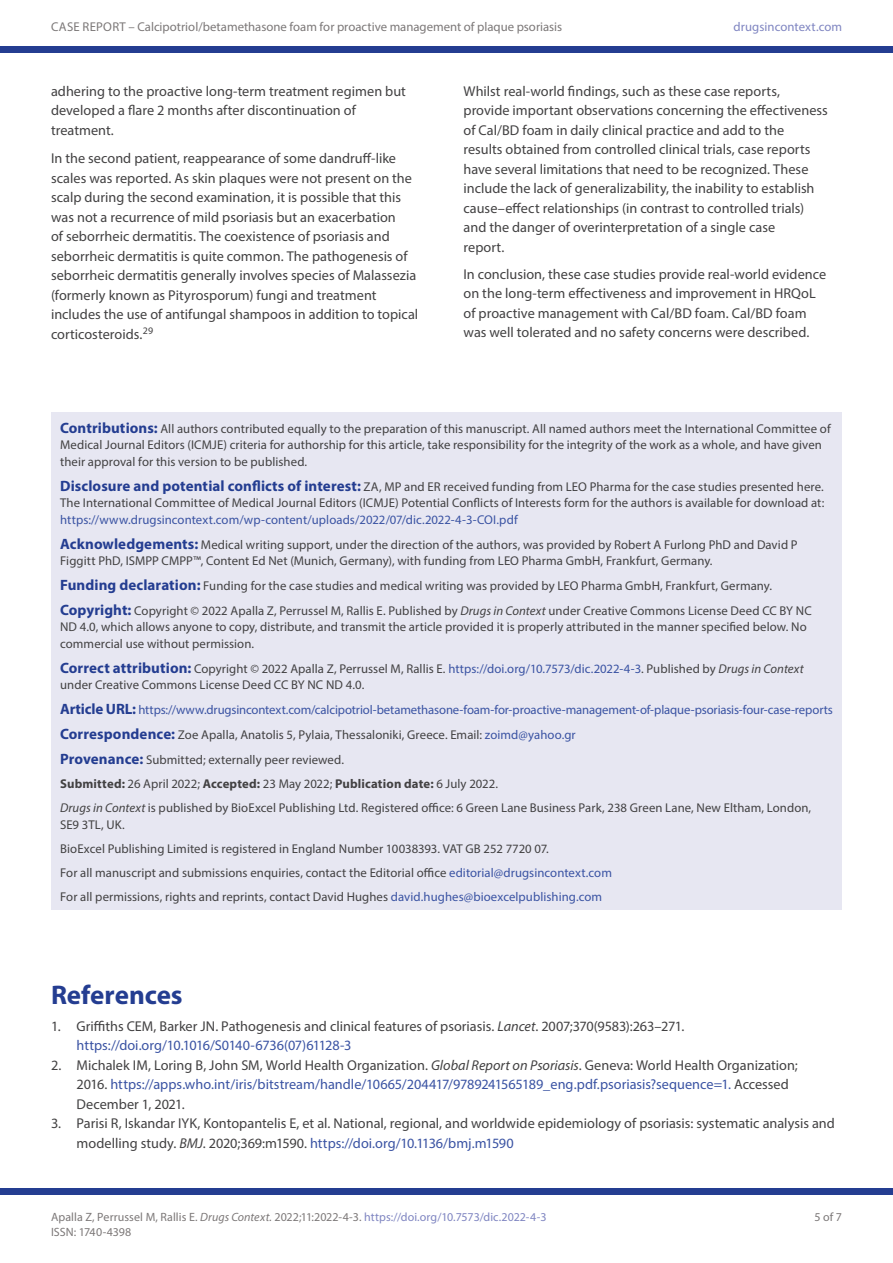
<style>
.page{position:relative;width:893px;height:1263px;background:#fff}
.page>*{position:absolute;margin:0;border:0;box-sizing:border-box;transform-origin:0 0}
.t1{font:700 27px "Myriad Pro";letter-spacing:-.005em;color:#243d91}
.TXT_S{font:14.25px/19.5px "Myriad Pro";color:#424142}
.SIDE_HEAD{font:12.75px/16.5px "Myriad Pro";letter-spacing:.005em;color:#424142}
.SIDE_TXT{font:12.75px/16.5px "Myriad Pro";letter-spacing:.005em;color:#424142}
.SIDE_HEAD-2{font:12.75px "Myriad Pro";letter-spacing:-.01em;color:#3a53a3}
.t2{font:12.75px "Myriad Pro";color:#7c7878}
.SIDE_TXT-2{font:700 12.75px "Myriad Pro";letter-spacing:.01em;color:#424142}
.t3{font:12.75px "Myriad Pro";letter-spacing:.005em;color:#7f85c1}
.t4{font:12px "Myriad Pro";letter-spacing:.005em;color:#7c7878}
.s1{font-weight:700;font-size:15px;color:#243d91}
.s2{color:#3a53a3}
.s3{font-style:italic}
.s4{font-weight:400}
.s5{color:#7f85c1}
</style>
<div class="page">
<div style="left:0;top:1188px;width:893px;height:7px;background:#243d91"></div>
<div style="left:0;top:47px;width:893px;height:6px;background:#243d91"></div>
<div style="left:51px;top:412px;width:791px;height:498px;background:#e7e7f2"></div>
<p class="t2" style="left:51px;top:18px;width:512px">CASE REPORT – Calcipotriol/betamethasone foam for proactive management of plaque psoriasis</p>
<p class="t3" style="left:734px;top:18px;width:110px">drugsincontext.com</p>
<p class="TXT_S" style="left:51px;top:81px;width:356px">adhering to the proactive long-term treatment regimen but developed a flare 2 months after discontinuation of treatment.</p>
<p class="TXT_S" style="left:51px;top:148px;width:369px">In the second patient, reappearance of some dandruff-like scales was reported. As skin plaques were not present on the scalp during the second examination, it is possible that this was not a recurrence of mild psoriasis but an exacerbation<br>of seborrheic dermatitis. The coexistence of psoriasis and seborrheic dermatitis is quite common. The pathogenesis of seborrheic dermatitis generally involves species of Malassezia (formerly known as Pityrosporum) fungi and treatment includes the use of antifungal shampoos in addition to topical corticosteroids.<sup>29</sup></p>
<p class="TXT_S" style="left:463px;top:81px;width:366px">Whilst real-world findings, such as these case reports, provide important observations concerning the effectiveness of Cal/BD foam in daily clinical practice and add to the<br>results obtained from controlled clinical trials, case reports have several limitations that need to be recognized. These include the lack of generalizability, the inability to establish cause–effect relationships (in contrast to controlled trials) and the danger of overinterpretation of a single case<br>report.</p>
<p class="TXT_S" style="left:463px;top:264px;width:364px">In conclusion, these case studies provide real-world evidence on the long-term effectiveness and improvement in HRQoL of proactive management with Cal/BD foam. Cal/BD foam was well tolerated and no safety concerns were described.</p>
<p class="SIDE_HEAD" style="left:60px;top:420px;width:772px"><span class="s1">Contributions:</span> All authors contributed equally to the preparation of this manuscript. All named authors meet the International Committee of<br>Medical Journal Editors (ICMJE) criteria for authorship for this article, take responsibility for the integrity of the work as a whole, and have given their approval for this version to be published.</p>
<p class="SIDE_HEAD" style="left:60px;top:478px;width:766px;text-align:justify"><span class="s1">Disclosure and potential conflicts of interest:</span> ZA, MP and ER received funding from LEO Pharma for the case studies presented here.<br>The International Committee of Medical Journal Editors (ICMJE) Potential Conflicts of Interests form for the authors is available for download at: <span class="s2">https://www.drugsincontext.com/wp-content/uploads/2022/07/dic.2022-4-3-COI.pdf</span></p>
<p class="SIDE_HEAD" style="left:60px;top:536px;width:739px"><span class="s1">Acknowledgements:</span> Medical writing support, under the direction of the authors, was provided by Robert A Furlong PhD and David P<br>Figgitt PhD, ISMPP CMPP™, Content Ed Net (Munich, Germany), with funding from LEO Pharma GmbH, Frankfurt, Germany.</p>
<p class="SIDE_HEAD" style="left:60px;top:577px;width:713px"><span class="s1">Funding declaration:</span> Funding for the case studies and medical writing was provided by LEO Pharma GmbH, Frankfurt, Germany.</p>
<p class="SIDE_HEAD" style="left:60px;top:602px;width:753px"><span class="s1">Copyright:</span> Copyright © 2022 Apalla Z, Perrussel M, Rallis E. Published by <span class="s3">Drugs in Context</span> under Creative Commons License Deed CC BY NC<br>ND 4.0, which allows anyone to copy, distribute, and transmit the article provided it is properly attributed in the manner specified below. No commercial use without permission.</p>
<p class="SIDE_HEAD" style="left:60px;top:660px;width:745px"><span class="s1">Correct attribution:</span> Copyright © 2022 Apalla Z, Perrussel M, Rallis E. <span class="s2">https://doi.org/10.7573/dic.2022-4-3</span>. Published by <span class="s3">Drugs in Context </span>under Creative Commons License Deed CC BY NC ND 4.0.</p>
<p class="SIDE_HEAD-2" style="left:60px;top:702px;width:774px"><span class="s1">Article URL:</span> https://www.drugsincontext.com/calcipotriol-betamethasone-foam-for-proactive-management-of-plaque-psoriasis-four-case-reports</p>
<p class="SIDE_HEAD" style="left:60px;top:726px;width:517px"><span class="s1">Correspondence:</span> Zoe Apalla, Anatolis 5, Pylaia, Thessaloniki, Greece. Email: <span class="s2">zoimd@yahoo.gr</span></p>
<p class="SIDE_HEAD" style="left:60px;top:751px;width:286px"><span class="s1">Provenance:</span> Submitted; externally peer reviewed.</p>
<p class="SIDE_TXT-2" style="left:60px;top:775px;width:439px">Submitted: <span class="s4">26 April 2022;</span> Accepted: <span class="s4">23 May 2022;</span> Publication date: <span class="s4">6 July 2022.</span></p>
<p class="SIDE_TXT" style="left:60px;top:799px;width:753px"><span class="s3">Drugs in Context</span> is published by BioExcel Publishing Ltd. Registered office: 6 Green Lane Business Park, 238 Green Lane, New Eltham, London,<br>SE9 3TL, UK.</p>
<p class="SIDE_TXT" style="left:60px;top:840px;width:490px">BioExcel Publishing Limited is registered in England Number 10038393. VAT GB 252 7720 07.</p>
<p class="SIDE_TXT" style="left:60px;top:864px;width:553px">For all manuscript and submissions enquiries, contact the Editorial office <span class="s2">editorial@drugsincontext.com</span></p>
<p class="SIDE_TXT" style="left:60px;top:888px;width:544px">For all permissions, rights and reprints, contact David Hughes <span class="s2">david.hughes@bioexcelpublishing.com</span></p>
<h1 class="t1" style="left:51px;top:977px;width:133px">References</h1>
<p class="TXT_S" style="left:77px;top:1016px;width:609px;text-indent:-26px">1. Griffiths CEM, Barker JN. Pathogenesis and clinical features of psoriasis. <span class="s3">Lancet</span>. 2007;370(9583):263–271. <span class="s2">https://doi.org/10.1016/S0140-6736(07)61128-3</span></p>
<p class="TXT_S" style="left:77px;top:1055px;width:723px;text-indent:-26px">2. Michalek IM, Loring B, John SM, World Health Organization. <span class="s3">Global Report on Psoriasis</span>. Geneva: World Health Organization;<br>2016. <span class="s2">https://apps.who.int/iris/bitstream/handle/10665/204417/9789241565189_eng.pdf.psoriasis?sequence=1.</span> Accessed<br>December 1, 2021.</p>
<p class="TXT_S" style="left:77px;top:1113px;width:760px;text-indent:-26px">3. Parisi R, Iskandar IYK, Kontopantelis E, et al. National, regional, and worldwide epidemiology of psoriasis: systematic analysis and modelling study. <span class="s3">BMJ</span>. 2020;369:m1590. <span class="s2">https://doi.org/10.1136/bmj.m1590</span></p>
<p class="t4" style="left:51px;top:1209px;width:497px">Apalla Z, Perrussel M, Rallis E. <span class="s3">Drugs Context.</span> 2022;11:2022-4-3. <span class="s5">https://doi.org/10.7573/dic.2022-4-3</span></p>
<p class="t4" style="left:814px;top:1209px;width:29px">5 of 7</p>
<p class="t4" style="left:51px;top:1224px;width:82px">ISSN: 1740-4398</p>
</div>
